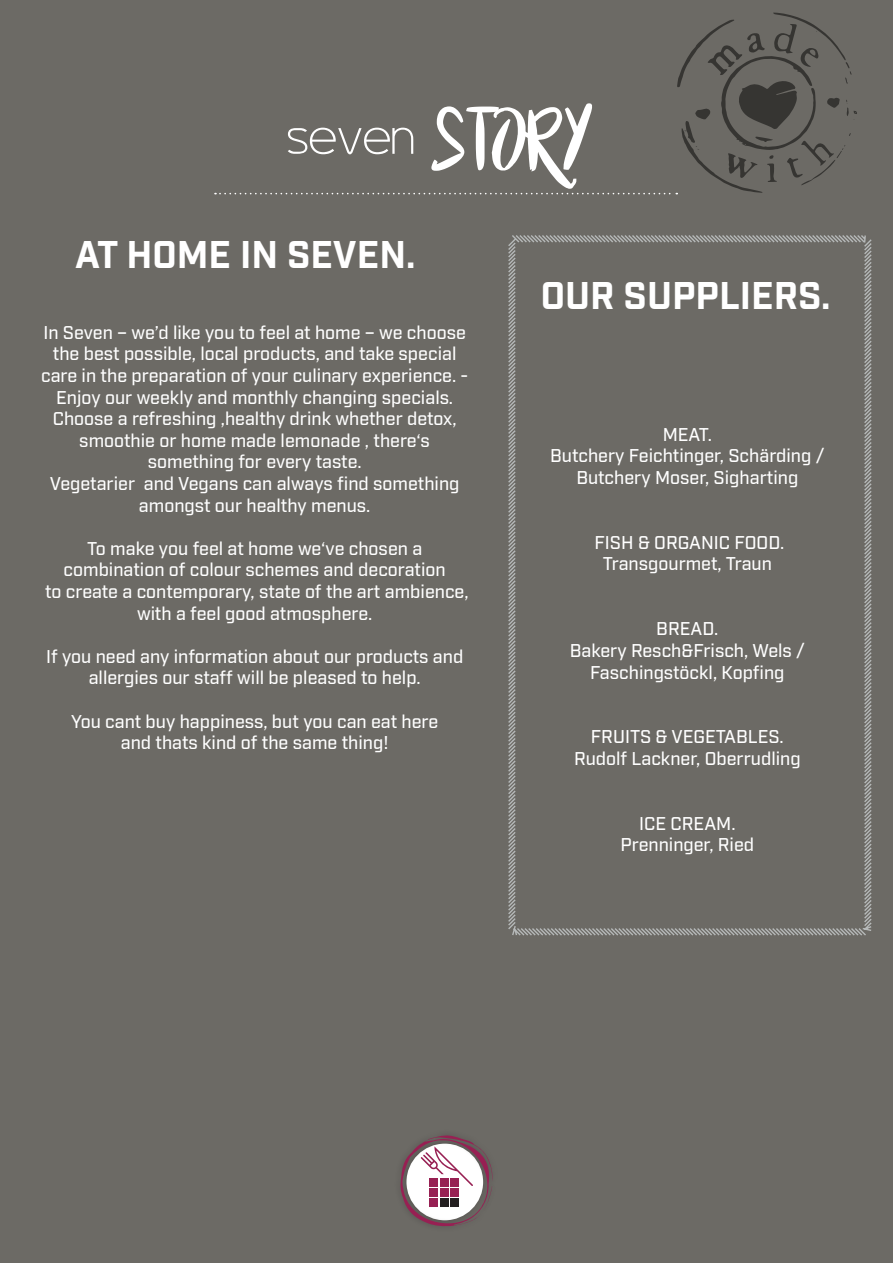
<style>
.page{position:relative;width:893px;height:1263px;background:#6c6a65}
.page>*{position:absolute;margin:0;border:0;box-sizing:border-box;transform-origin:0 0}
.t1{font:64.65px "Beautyandthe Beast";color:#fff}
.t2{font:700 37.5px "Industry";color:#fff}
.t3{font:500 18px/21.6px "Industry";color:#fff;text-align:center}
</style>
<div class="page">
<svg style="left:400px;top:1135px;width:93px;height:91px"></svg>
<svg style="left:215px;top:13px;width:642px;height:181px"></svg>
<svg style="left:508px;top:235px;width:364px;height:701px"></svg>
<h1 class="t1" style="left:434px;top:95px;width:157px">STORY</h1>
<h2 class="t2" style="left:75px;top:232px;width:342px">AT HOME IN SEVEN.</h2>
<h2 class="t2" style="left:541px;top:272px;width:291px">OUR SUPPLIERS.</h2>
<p class="t3" style="left:41px;top:322px;width:429px">In Seven – we’d like you to feel at home – we choose the best possible, local products, and take special care in the preparation of your culinary experience. - Enjoy our weekly and monthly changing specials.<br>Choose a refreshing ,healthy drink whether detox, smoothie or home made lemonade , there‘s something for every taste.<br>Vegetarier and Vegans can always find something amongst our healthy menus.</p>
<p class="t3" style="left:45px;top:538px;width:425px">To make you feel at home we‘ve chosen a combination of colour schemes and decoration<br>to create a contemporary, state of the art ambience, with a feel good atmosphere.</p>
<p class="t3" style="left:46px;top:646px;width:419px">If you need any information about our products and allergies our staff will be pleased to help.</p>
<p class="t3" style="left:71px;top:711px;width:369px">You cant buy happiness, but you can eat here and thats kind of the same thing!</p>
<p class="t3" style="left:550px;top:424px;width:276px">MEAT.<br>Butchery Feichtinger, Schärding /<br>Butchery Moser, Sigharting</p>
<p class="t3" style="left:595px;top:532px;width:191px">FISH &amp; ORGANIC FOOD.<br>Transgourmet, Traun</p>
<p class="t3" style="left:570px;top:619px;width:237px">BREAD.<br>Bakery Resch&amp;Frisch, Wels /<br>Faschingstöckl, Kopfing</p>
<p class="t3" style="left:574px;top:727px;width:228px">FRUITS &amp; VEGETABLES.<br>Rudolf Lackner, Oberrudling</p>
<p class="t3" style="left:620px;top:813px;width:135px">ICE CREAM.<br>Prenninger, Ried</p>
</div>
